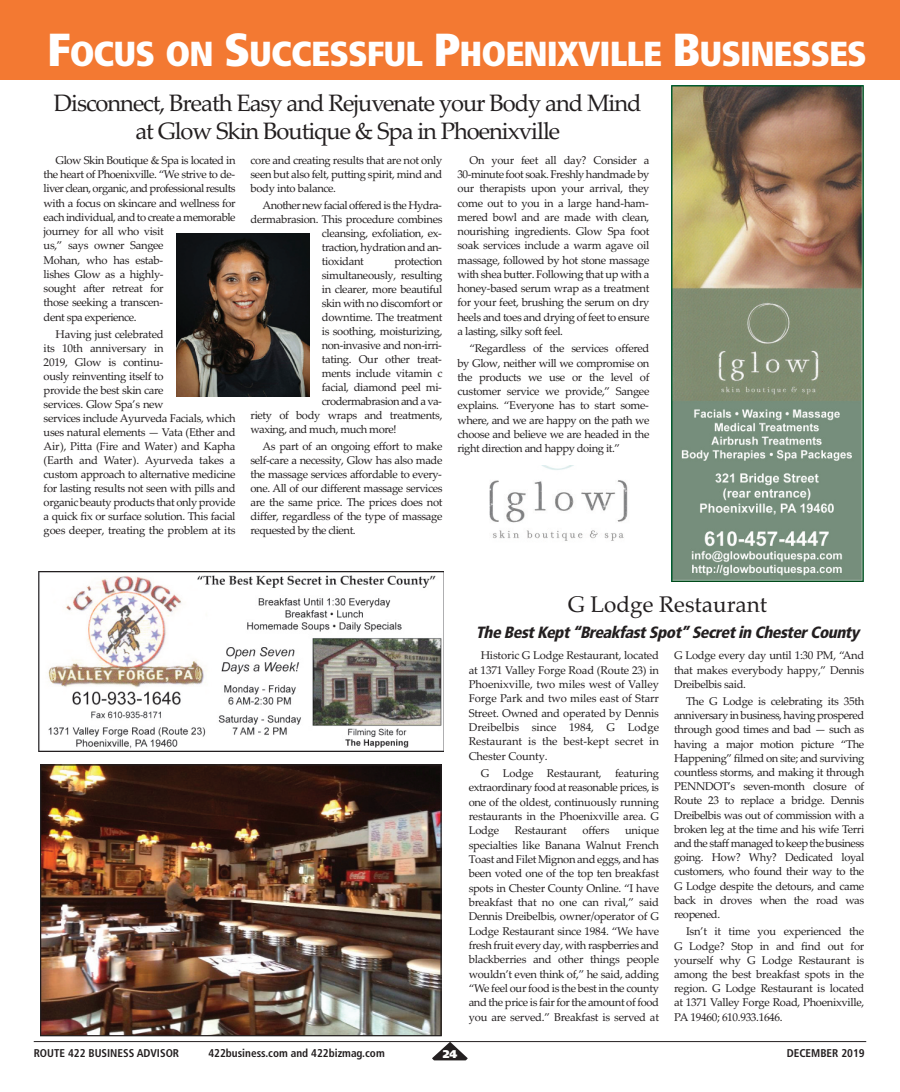
<style>
.page{position:relative;width:900px;height:1092px;background:#fff}
.page>*{position:absolute;margin:0;border:0;box-sizing:border-box;transform-origin:0 0}
.t1{font:900 condensed 34.75px "Frutiger";letter-spacing:-.03em;color:#fff}
.t2{font:23.75px/27.5px "Palatino Linotype";letter-spacing:-.045em;color:#231f20;text-align:center}
.t3{font:22.5px "Palatino";color:#231f20}
.t4{font:italic 900 condensed 16.25px "Frutiger";color:#231f20}
.t5{font:11.25px/14.2px "Palatino Linotype";letter-spacing:-.03em;color:#231f20;text-align:justify}
.t6{font:700 condensed 11.25px "Frutiger";color:#231f20}
.t7{font:900 11.25px "Frutiger";color:#fff}
.s1{font-size:46.25px}
</style>
<div class="page">
<img style="left:39px;top:571px;width:405px;height:180px">
<img style="left:42px;top:766px;width:398px;height:268px">
<div style="left:40px;top:764px;width:402px;height:272px;border:1px solid #231f20"></div>
<hr style="left:34px;top:1041px;width:832px;height:1px;background:#231f20">
<svg style="left:432px;top:1041px;width:36px;height:19px"></svg>
<div style="left:0;top:0;width:900px;height:80px;background:#f37932"></div>
<img style="left:672px;top:86px;width:192px;height:495px">
<img style="left:176px;top:233px;width:133px;height:163px">
<img style="left:489px;top:465px;width:139px;height:76px">
<h1 class="t1" style="left:47px;top:40px;width:821px"><span class="s1">F</span>OCUS ON <span class="s1">S</span>UCCESSFUL <span class="s1">P</span>HOENIXVILLE <span class="s1">B</span>USINESSES</h1>
<h2 class="t2" style="left:54px;top:89px;width:589px">Disconnect, Breath Easy and Rejuvenate your Body and Mind at Glow Skin Boutique &amp; Spa in Phoenixville</h2>
<p class="t5" style="left:44px;top:153px;width:193px;text-align:left;text-indent:12px">Glow Skin Boutique &amp; Spa is located in the heart of Phoenixville. “We strive to de&shy;liver clean, organic, and professional results with a focus on skincare and wellness for each individual, and to create a memorable journey for all who visit<br>us,” says owner Sangee<br>Mohan, who has estab-<br>lishes Glow as a highly-<br>sought after retreat for<br>those seeking a transcen-<br>dent spa experience.</p>
<p class="t5" style="left:44px;top:327px;width:193px;text-align:left;text-indent:12px">Having just celebrated<br>its 10th anniversary in<br>2019, Glow is continu-<br>ously reinventing itself to<br>provide the best skin care<br>services. Glow Spa’s new<br>services include Ayurveda Facials, which uses natural elements — Vata (Ether and Air), Pitta (Fire and Water) and Kapha (Earth and Water). Ayurveda takes a custom approach to alternative medicine for lasting results not seen with pills and organic beauty products that only provide a quick fix or surface solution. This facial goes deeper, treating the problem at its</p>
<p class="t5" style="left:251px;top:153px;width:193px">core and creating results that are not only seen but also felt, putting spirit, mind and body into balance.</p>
<p class="t5" style="left:263px;top:198px;width:181px">Another new facial offered is the Hydra-</p>
<p class="t5" style="left:251px;top:212px;width:193px">dermabrasion. This procedure combines</p>
<p class="t5" style="left:322px;top:226px;width:122px">cleansing, exfoliation, ex-</p>
<p class="t5" style="left:322px;top:240px;width:122px">traction, hydration and an-</p>
<p class="t5" style="left:322px;top:254px;width:44px">tioxidant</p>
<p class="t5" style="left:395px;top:254px;width:49px">protection</p>
<p class="t5" style="left:322px;top:268px;width:122px">simultaneously, resulting</p>
<p class="t5" style="left:322px;top:282px;width:122px">in clearer, more beautiful</p>
<p class="t5" style="left:322px;top:296px;width:122px">skin with no discomfort or</p>
<p class="t5" style="left:322px;top:310px;width:122px">downtime. The treatment</p>
<p class="t5" style="left:322px;top:324px;width:122px">is soothing, moisturizing,</p>
<p class="t5" style="left:322px;top:338px;width:122px">non-invasive and non-irri-</p>
<p class="t5" style="left:322px;top:352px;width:122px">tating. Our other treat-</p>
<p class="t5" style="left:322px;top:366px;width:122px">ments include vitamin c</p>
<p class="t5" style="left:322px;top:380px;width:122px">facial, diamond peel mi-</p>
<p class="t5" style="left:322px;top:394px;width:122px">crodermabrasion and a va-</p>
<p class="t5" style="left:251px;top:408px;width:193px">riety of body wraps and treatments,</p>
<p class="t5" style="left:251px;top:422px;width:147px">waxing, and much, much more!</p>
<p class="t5" style="left:251px;top:439px;width:193px;text-indent:12px">As part of an ongoing effort to make self-care a necessity, Glow has also made the massage services affordable to every&shy;one. All of our different massage services are the same price. The prices does not differ, regardless of the type of massage requested by the client.</p>
<p class="t5" style="left:457px;top:153px;width:193px;text-indent:12px">On your feet all day? Consider a 30-minute foot soak. Freshly handmade by our therapists upon your arrival, they come out to you in a large hand-ham&shy;mered bowl and are made with clean, nourishing ingredients. Glow Spa foot soak services include a warm agave oil massage, followed by hot stone massage with shea butter. Following that up with a honey-based serum wrap as a treatment for your feet, brushing the serum on dry heels and toes and drying of feet to ensure a lasting, silky soft feel.</p>
<p class="t5" style="left:457px;top:341px;width:193px;text-indent:12px">“Regardless of the services offered by Glow, neither will we compromise on the products we use or the level of customer service we provide,” Sangee explains. “Everyone has to start some&shy;where, and we are happy on the path we choose and believe we are headed in the right direction and happy doing it.”</p>
<h3 class="t3" style="left:568px;top:591px;width:201px">G Lodge Restaurant</h3>
<h3 class="t4" style="left:476px;top:625px;width:385px">The Best Kept “Breakfast Spot” Secret in Chester County</h3>
<p class="t5" style="left:469px;top:648px;width:192px;text-indent:12px">Historic G Lodge Restaurant, located at 1371 Valley Forge Road (Route 23) in Phoenixville, two miles west of Valley Forge Park and two miles east of Starr Street. Owned and operated by Dennis Dreibelbis since 1984, G Lodge Restaurant is the best-kept secret in Chester County.</p>
<p class="t5" style="left:469px;top:765px;width:192px;text-indent:12px">G Lodge Restaurant, featuring extraordinary food at reasonable prices, is one of the oldest, continuously running restaurants in the Phoenixville area. G Lodge</p>
<p class="t5" style="left:515px;top:823px;width:54px">Restaurant</p>
<p class="t5" style="left:582px;top:823px;width:29px">offers</p>
<p class="t5" style="left:469px;top:823px;width:192px;text-indent:156px">unique specialties like Banana Walnut French Toast and Filet Mignon and eggs, and has been voted one of the top ten breakfast spots in Chester County Online. “I have breakfast that no one can rival,” said Dennis Dreibelbis, owner/operator of G Lodge Restaurant since 1984. “We have fresh fruit every day, with raspberries and blackberries and other things people wouldn’t even think of,” he said, adding “We feel our food is the best in the county and the price is fair for the amount of food you are served.” Breakfast is served at</p>
<p class="t5" style="left:674px;top:648px;width:192px">G Lodge every day until 1:30 PM, “And that makes everybody happy,” Dennis Dreibelbis said.</p>
<p class="t5" style="left:674px;top:694px;width:192px;text-indent:12px">The G Lodge is celebrating its 35th anniversary in business, having prospered through good times and bad — such as having a major motion picture “The Happening” filmed on site; and surviving countless storms, and making it through PENNDOT’s seven-month closure of Route 23 to replace a bridge. Dennis Dreibelbis was out of commission with a broken leg at the time and his wife Terri and the staff managed to keep the business going. How? Why? Dedicated loyal customers, who found their way to the G Lodge despite the detours, and came back in droves when the road was reopened.</p>
<p class="t5" style="left:674px;top:924px;width:192px;text-indent:12px">Isn’t it time you experienced the G Lodge? Stop in and find out for yourself why G Lodge Restaurant is among the best breakfast spots in the region. G Lodge Restaurant is located at 1371 Valley Forge Road, Phoenixville, PA 19460; 610.933.1646.</p>
<p class="t6" style="left:34px;top:1048px;width:147px">ROUTE 422 BUSINESS ADVISOR</p>
<p class="t6" style="left:208px;top:1048px;width:178px">422business.com and 422bizmag.com</p>
<p class="t7" style="left:443px;top:1049px;width:16px">24</p>
<p class="t6" style="left:787px;top:1048px;width:80px">DECEMBER 2019</p>
</div>
